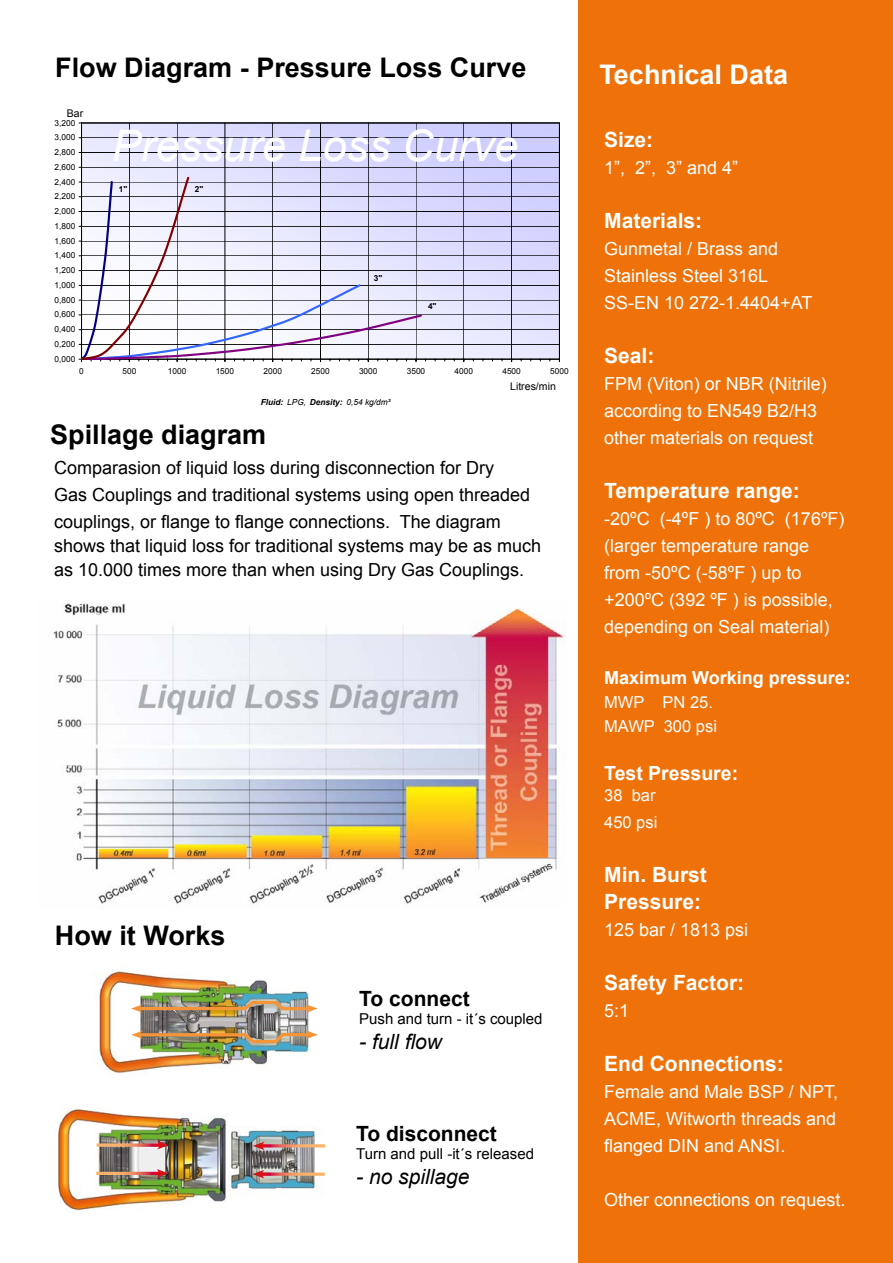
<style>
.page{position:relative;width:893px;height:1263px;background:#fff}
.page>*{position:absolute;margin:0;border:0;box-sizing:border-box;transform-origin:0 0}
.t1{font:italic 43.5px "Arial";color:#fff}
.t2{font:700 27px "Arial";color:#000}
.t3{font:700 27px "Arial";color:#fff}
.t4{font:700 21px/27px "Arial";color:#fff}
.t5{font:700 21px "Arial";color:#000}
.t6{font:italic 21px "Arial";color:#000}
.t7{font:700 19.5px "Arial";color:#fff}
.t8{font:18px/27px "Arial";color:#fff}
.t9{font:18px/27px "Arial";color:#000}
.t10{font:700 18px "Arial";color:#fff}
.t11{font:16.5px/24px "Arial";color:#fff}
.t12{font:15px "Arial";color:#000}
.t13{font:10.5px "Arial";color:#000}
.t14{font:8.25px "Arial";color:#000}
.t15{font:italic 700 8.25px "Arial";color:#000}
.t16{font:700 8.25px "Arial";color:#000}
.s1{font-weight:400}
</style>
<div class="page">
<div style="left:578px;top:0;width:315px;height:1263px;background:#ee7209"></div>
<img style="left:53px;top:603px;width:513px;height:301px">
<img style="left:99px;top:971px;width:211px;height:104px">
<img style="left:131px;top:999px;width:187px;height:14px">
<img style="left:131px;top:1030px;width:187px;height:15px">
<img style="left:58px;top:1105px;width:268px;height:106px">
<hr style="left:260px;top:1144px;width:65px;height:3px;background:#fff">
<svg style="left:253px;top:1141px;width:12px;height:9px"></svg>
<svg style="left:264px;top:1172px;width:61px;height:4px"></svg>
<svg style="left:252px;top:1170px;width:12px;height:8px"></svg>
<hr style="left:96px;top:1172px;width:66px;height:3px;background:#fff">
<svg style="left:157px;top:1169px;width:12px;height:9px"></svg>
<svg style="left:97px;top:1143px;width:60px;height:4px"></svg>
<svg style="left:157px;top:1141px;width:12px;height:8px"></svg>
<hr style="left:892px;top:0;width:1px;height:1263px;background:#f08128">
<img style="left:83px;top:125px;width:475px;height:232px">
<hr style="left:82px;top:344px;width:477px;height:1px;background:#000">
<hr style="left:82px;top:330px;width:477px;height:1px;background:#000">
<hr style="left:82px;top:315px;width:477px;height:1px;background:#000">
<hr style="left:82px;top:300px;width:477px;height:1px;background:#000">
<hr style="left:82px;top:285px;width:477px;height:1px;background:#000">
<hr style="left:82px;top:271px;width:477px;height:1px;background:#000">
<hr style="left:82px;top:256px;width:477px;height:1px;background:#000">
<hr style="left:82px;top:241px;width:477px;height:1px;background:#000">
<hr style="left:82px;top:226px;width:477px;height:1px;background:#000">
<hr style="left:82px;top:212px;width:477px;height:1px;background:#000">
<hr style="left:82px;top:197px;width:477px;height:1px;background:#000">
<hr style="left:82px;top:182px;width:477px;height:1px;background:#000">
<hr style="left:82px;top:167px;width:477px;height:1px;background:#000">
<hr style="left:82px;top:152px;width:477px;height:1px;background:#000">
<hr style="left:82px;top:138px;width:477px;height:1px;background:#000">
<hr style="left:129px;top:123px;width:1px;height:236px;background:#000">
<hr style="left:177px;top:123px;width:1px;height:236px;background:#000">
<hr style="left:225px;top:123px;width:1px;height:236px;background:#000">
<hr style="left:273px;top:123px;width:1px;height:236px;background:#000">
<hr style="left:320px;top:123px;width:1px;height:236px;background:#000">
<hr style="left:368px;top:123px;width:1px;height:236px;background:#000">
<hr style="left:416px;top:123px;width:1px;height:236px;background:#000">
<hr style="left:464px;top:123px;width:1px;height:236px;background:#000">
<hr style="left:512px;top:123px;width:1px;height:236px;background:#000">
<hr style="left:81px;top:123px;width:1px;height:236px;background:#000">
<hr style="left:82px;top:359px;width:477px;height:1px;background:#000">
<svg style="left:79px;top:175px;width:347px;height:187px"></svg>
<h2 class="t2" style="left:55px;top:49px;width:473px">Flow Diagram - Pressure Loss Curve</h2>
<h2 class="t3" style="left:599px;top:57px;width:190px">Technical Data</h2>
<p class="t13" style="left:67px;top:106px;width:18px">Bar</p>
<p class="t14" style="left:55px;top:117px;width:22px">3,200</p>
<p class="t14" style="left:55px;top:132px;width:22px">3,000</p>
<p class="t14" style="left:55px;top:147px;width:22px">2,800</p>
<p class="t14" style="left:55px;top:162px;width:22px">2,600</p>
<p class="t14" style="left:55px;top:176px;width:22px">2,400</p>
<p class="t14" style="left:55px;top:191px;width:22px">2,200</p>
<p class="t14" style="left:55px;top:206px;width:22px">2,000</p>
<p class="t14" style="left:55px;top:221px;width:22px">1,800</p>
<p class="t14" style="left:55px;top:235px;width:22px">1,600</p>
<p class="t14" style="left:55px;top:250px;width:22px">1,400</p>
<p class="t14" style="left:55px;top:265px;width:22px">1,200</p>
<p class="t14" style="left:55px;top:280px;width:22px">1,000</p>
<p class="t14" style="left:55px;top:294px;width:22px">0,800</p>
<p class="t14" style="left:55px;top:309px;width:22px">0,600</p>
<p class="t14" style="left:55px;top:324px;width:22px">0,400</p>
<p class="t14" style="left:55px;top:339px;width:22px">0,200</p>
<p class="t14" style="left:55px;top:353px;width:22px">0,000</p>
<h1 class="t1" style="left:112px;top:118px;width:408px">Pressure Loss Curve</h1>
<p class="t16" style="left:119px;top:183px;width:10px">1"</p>
<p class="t16" style="left:195px;top:183px;width:10px">2"</p>
<p class="t16" style="left:374px;top:273px;width:10px">3"</p>
<p class="t16" style="left:428px;top:301px;width:10px">4"</p>
<p class="t14" style="left:79px;top:365px;width:6px">0</p>
<p class="t14" style="left:122px;top:365px;width:15px">500</p>
<p class="t14" style="left:168px;top:365px;width:20px">1000</p>
<p class="t14" style="left:216px;top:365px;width:20px">1500</p>
<p class="t14" style="left:263px;top:365px;width:20px">2000</p>
<p class="t14" style="left:311px;top:365px;width:20px">2500</p>
<p class="t14" style="left:359px;top:365px;width:20px">3000</p>
<p class="t14" style="left:407px;top:365px;width:20px">3500</p>
<p class="t14" style="left:455px;top:365px;width:20px">4000</p>
<p class="t14" style="left:502px;top:365px;width:20px">4500</p>
<p class="t14" style="left:550px;top:365px;width:20px">5000</p>
<p class="t13" style="left:510px;top:379px;width:47px">Litres/min</p>
<p class="t15" style="left:261px;top:396px;width:131px">Fluid: <span class="s1">LPG,</span> Density: <span class="s1">0,54 kg/dm³</span></p>
<h2 class="t2" style="left:50px;top:416px;width:218px">Spillage diagram</h2>
<p class="t9" style="left:54px;top:454px;width:478px">Comparasion of liquid loss during disconnection for Dry<br>Gas Couplings and traditional systems using open threaded couplings, or flange to flange connections. The diagram</p>
<p class="t9" style="left:54px;top:534px;width:489px;line-height:24px">shows that liquid loss for traditional systems may be as much as 10.000 times more than when using Dry Gas Couplings.</p>
<h2 class="t2" style="left:55px;top:917px;width:172px">How it Works</h2>
<p class="t5" style="left:359px;top:984px;width:112px">To connect</p>
<p class="t12" style="left:359px;top:1009px;width:185px">Push and turn - it´s coupled</p>
<p class="t6" style="left:359px;top:1028px;width:84px">- full flow</p>
<p class="t5" style="left:356px;top:1120px;width:142px">To disconnect</p>
<p class="t12" style="left:356px;top:1144px;width:179px">Turn and pull -it´s released</p>
<p class="t6" style="left:356px;top:1163px;width:115px">- no spillage</p>
<p class="t4" style="left:604px;top:126px;width:51px">Size:</p>
<p class="t8" style="left:604px;top:154px;width:136px">1”, 2”, 3” and 4”</p>
<p class="t4" style="left:604px;top:207px;width:100px">Materials:</p>
<p class="t8" style="left:604px;top:235px;width:210px">Gunmetal / Brass and<br>Stainless Steel 316L<br>SS-EN 10 272-1.4404+AT</p>
<p class="t4" style="left:604px;top:342px;width:52px">Seal:</p>
<p class="t8" style="left:604px;top:370px;width:224px">FPM (Viton) or NBR (Nitrile) according to EN549 B2/H3 other materials on request</p>
<p class="t4" style="left:604px;top:477px;width:197px">Temperature range:</p>
<p class="t8" style="left:604px;top:505px;width:242px">-20ºC (-4ºF ) to 80ºC (176ºF) (larger temperature range from -50ºC (-58ºF ) up to +200ºC (392 ºF ) is possible, depending on Seal material)</p>
<p class="t10" style="left:604px;top:665px;width:248px">Maximum Working pressure:</p>
<p class="t11" style="left:604px;top:690px;width:114px">MWP PN 25.<br>MAWP 300 psi</p>
<p class="t7" style="left:604px;top:760px;width:136px">Test Pressure:</p>
<p class="t11" style="left:604px;top:781px;width:55px;line-height:27px">38 bar<br>450 psi</p>
<p class="t4" style="left:604px;top:861px;width:104px">Min. Burst<br>Pressure:</p>
<p class="t8" style="left:604px;top:916px;width:146px">125 bar / 1813 psi</p>
<p class="t4" style="left:604px;top:969px;width:142px">Safety Factor:</p>
<p class="t8" style="left:604px;top:997px;width:27px">5:1</p>
<p class="t4" style="left:604px;top:1050px;width:181px">End Connections:</p>
<p class="t8" style="left:604px;top:1078px;width:235px;text-align:justify">Female and Male BSP / NPT, ACME, Witworth threads and flanged DIN and ANSI.</p>
<p class="t8" style="left:604px;top:1186px;width:243px">Other connections on request.</p>
</div>
